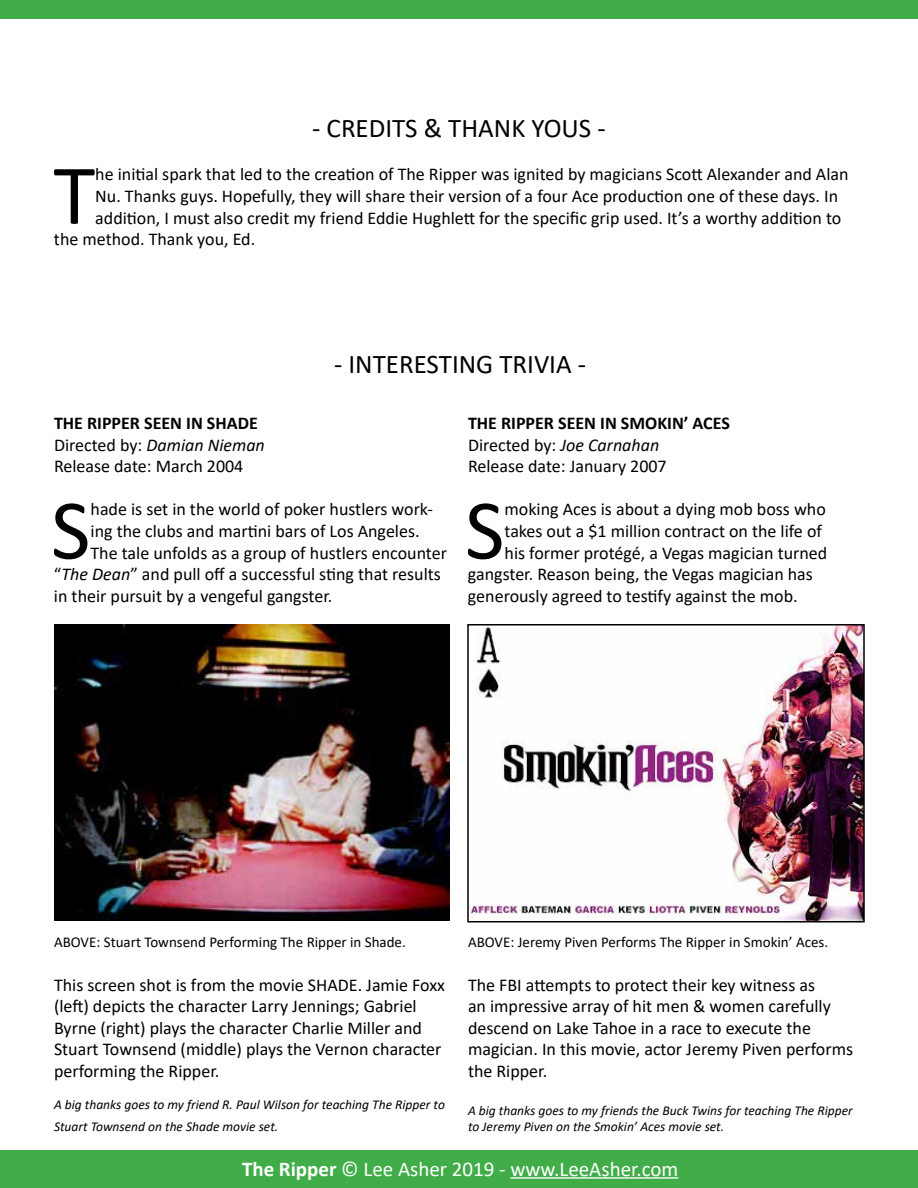
<style>
.page{position:relative;width:918px;height:1188px;background:#fff}
.page>*{position:absolute;margin:0;border:0;box-sizing:border-box;transform-origin:0 0}
.t1{font:86.1px "Calibri";color:#000}
.t2{font:27px "Calibri";color:#000}
.t3{font:21px "Calibri";color:#fff}
.t4{font:18px/21.6px "Calibri";color:#000}
.t5{font:15px "Calibri";color:#000}
.t6{font:italic 13.5px/21.6px "Calibri";color:#000}
.s1{font-weight:700}
.s2{font-style:italic}
</style>
<div class="page">
<div style="left:0;top:1150px;width:918px;height:38px;background:#41ad49"></div>
<hr style="left:510px;top:1177px;width:168px;height:2px;background:#fff">
<div style="left:0;top:0;width:918px;height:19px;background:#41ad49"></div>
<img style="left:54px;top:624px;width:396px;height:297px">
<img style="left:470px;top:627px;width:392px;height:292px">
<div style="left:467px;top:624px;width:398px;height:298px;border:2px solid #000"></div>
<h2 class="t2" style="left:312px;top:110px;width:295px">- CREDITS &amp; THANK YOUS -</h2>
<h1 class="t1" style="left:53px;top:135px;width:43px">T</h1>
<p class="t4" style="left:95px;top:163px;width:755px">he initial spark that led to the creation of The Ripper was ignited by magicians Scott Alexander and Alan</p>
<p class="t4" style="left:95px;top:185px;width:744px">Nu. Thanks guys. Hopefully, they will share their version of a four Ace production one of these days. In</p>
<p class="t4" style="left:95px;top:206px;width:748px">addition, I must also credit my friend Eddie Hughlett for the specific grip used. It’s a worthy addition to</p>
<p class="t4" style="left:54px;top:228px;width:203px">the method. Thank you, Ed.</p>
<h2 class="t2" style="left:334px;top:345px;width:254px">- INTERESTING TRIVIA -</h2>
<p class="t4" style="left:54px;top:412px;width:212px"><span class="s1">THE RIPPER SEEN IN SHADE<br></span>Directed by: <span class="s2">Damian Nieman<br></span>Release date: March 2004</p>
<h1 class="t1" style="left:51px;top:470px;width:41px">S</h1>
<p class="t4" style="left:91px;top:498px;width:344px">hade is set in the world of poker hustlers work-</p>
<p class="t4" style="left:91px;top:520px;width:331px">ing the clubs and martini bars of Los Angeles.</p>
<p class="t4" style="left:91px;top:541px;width:358px">The tale unfolds as a group of hustlers encounter</p>
<p class="t4" style="left:54px;top:563px;width:388px">“<span class="s2">The Dean</span>” and pull off a successful sting that results</p>
<p class="t4" style="left:54px;top:585px;width:280px">in their pursuit by a vengeful gangster.</p>
<p class="t4" style="left:468px;top:412px;width:263px"><span class="s1">THE RIPPER SEEN IN SMOKIN’ ACES<br></span>Directed by: <span class="s2">Joe Carnahan<br></span>Release date: January 2007</p>
<h1 class="t1" style="left:465px;top:470px;width:41px">S</h1>
<p class="t4" style="left:505px;top:498px;width:323px">moking Aces is about a dying mob boss who</p>
<p class="t4" style="left:505px;top:520px;width:319px">takes out a $1 million contract on the life of</p>
<p class="t4" style="left:505px;top:541px;width:324px">his former protégé, a Vegas magician turned</p>
<p class="t4" style="left:468px;top:563px;width:346px">gangster. Reason being, the Vegas magician has</p>
<p class="t4" style="left:468px;top:585px;width:331px">generously agreed to testify against the mob.</p>
<p class="t5" style="left:54px;top:932px;width:353px">ABOVE: Stuart Townsend Performing The Ripper in Shade.</p>
<p class="t4" style="left:54px;top:973px;width:392px">This screen shot is from the movie SHADE. Jamie Foxx (left) depicts the character Larry Jennings; Gabriel Byrne (right) plays the character Charlie Miller and Stuart Townsend (middle) plays the Vernon character performing the Ripper.</p>
<p class="t6" style="left:54px;top:1094px;width:392px">A big thanks goes to my friend R. Paul Wilson for teaching The Ripper to<br>Stuart Townsend on the Shade movie set.</p>
<p class="t5" style="left:468px;top:932px;width:362px">ABOVE: Jeremy Piven Performs The Ripper in Smokin’ Aces.</p>
<p class="t4" style="left:468px;top:973px;width:387px">The FBI attempts to protect their key witness as<br>an impressive array of hit men &amp; women carefully descend on Lake Tahoe in a race to execute the magician. In this movie, actor Jeremy Piven performs the Ripper.</p>
<p class="t6" style="left:468px;top:1102px;width:386px;line-height:16.2px">A big thanks goes to my friends the Buck Twins for teaching The Ripper to Jeremy Piven on the Smokin’ Aces movie set.</p>
<p class="t3" style="left:242px;top:1154px;width:438px"><span class="s1">The Ripper</span> © Lee Asher 2019 - www.LeeAsher.com</p>
</div>
